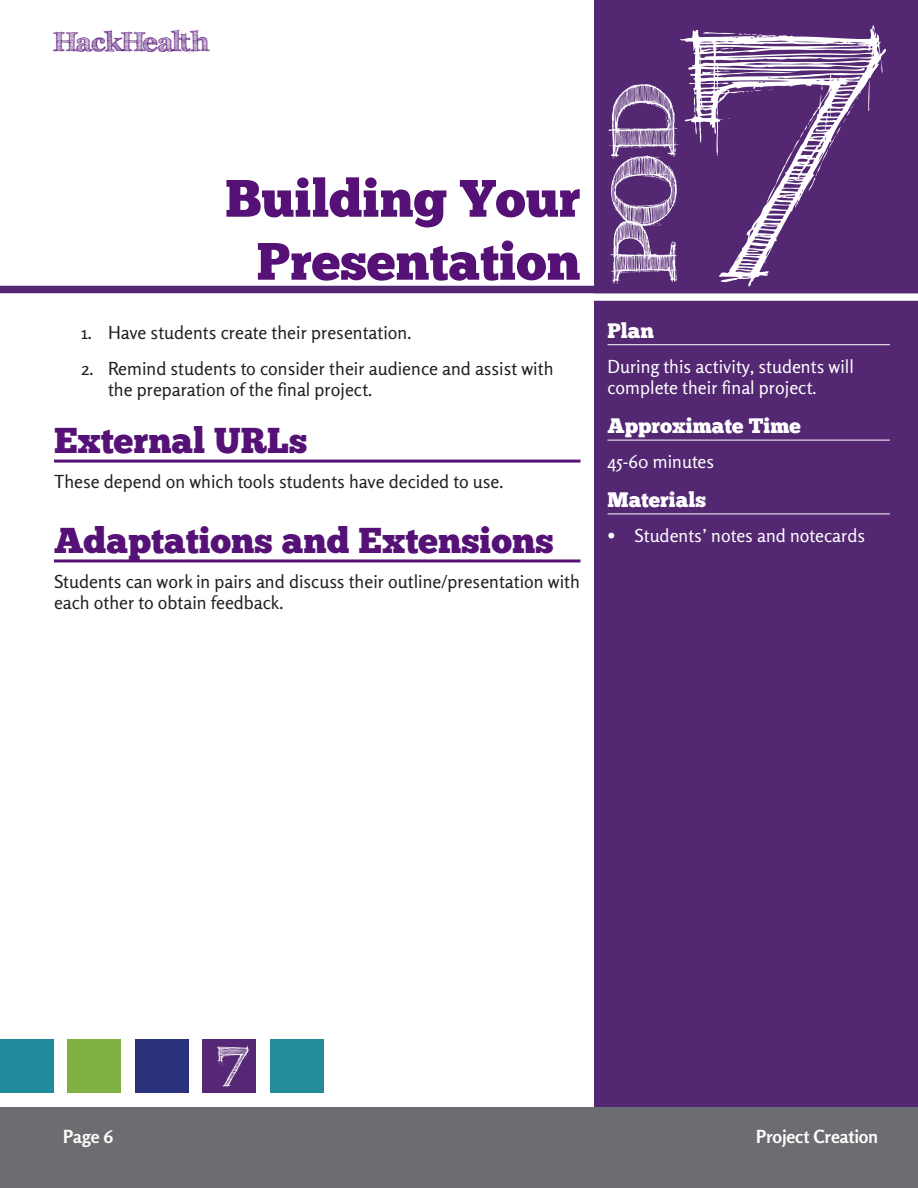
<style>
.page{position:relative;width:918px;height:1188px;background:#fff}
.page>*{position:absolute;margin:0;border:0;box-sizing:border-box;transform-origin:0 0}
.t1{font:700 337.5px "FFF Tusj";color:#fff}
.t2{font:700 90px "FFF Tusj";color:#fff}
.t3{font:700 54px "FFF Tusj";color:#fff}
.Activity_Headline{font:52.5px/63px "Chunk Five";color:#551176;text-align:center}
.Right_Col_Heading_1{font:36px "Chunk Five";color:#551176}
.t4{font:700 27px "FFF Tusj";color:#551176}
.Left_Column_Subhead{font:21px "Chunk Five";color:#fff}
.t5{font:18px/21.6px "Rosario";color:#231f20}
.Left_Column{font:18px/21.6px "Rosario";color:#fff}
.t6{font:700 18px "Rosario";color:#fff}
</style>
<div class="page">
<div style="left:594px;top:0;width:324px;height:1188px;background:#542773"></div>
<div style="left:591px;top:293px;width:327px;height:8px;background:#fff"></div>
<div style="left:0;top:286px;width:918px;height:7px;background:#542773"></div>
<div style="left:0;top:1107px;width:918px;height:81px;background:#6c6d70"></div>
<div style="left:0;top:1039px;width:54px;height:54px;background:#228b9b"></div>
<div style="left:68px;top:1039px;width:54px;height:54px;background:#80b040"></div>
<div style="left:135px;top:1040px;width:54px;height:54px;background:#2a327b"></div>
<div style="left:202px;top:1040px;width:54px;height:54px;background:#552774"></div>
<div style="left:270px;top:1039px;width:54px;height:54px;background:#248b9b"></div>
<hr style="left:608px;top:344px;width:282px;height:1px;background:#fff">
<hr style="left:608px;top:440px;width:282px;height:1px;background:#fff">
<hr style="left:608px;top:514px;width:282px;height:1px;background:#fff">
<hr style="left:54px;top:460px;width:526px;height:3px;background:#551176">
<hr style="left:54px;top:559px;width:526px;height:3px;background:#551176">
<h3 class="t4" style="left:54px;top:25px;width:156px">HackHealth</h3>
<p class="Activity_Headline" style="left:225px;top:167px;width:357px">Building Your<br>Presentation</p>
<p class="t5" style="left:81px;top:322px;width:332px">1. Have students create their presentation.</p>
<p class="t5" style="left:108px;top:357px;width:447px;text-indent:-27px">2. Remind students to consider their audience and assist with the preparation of the final project.</p>
<p class="Right_Col_Heading_1" style="left:54px;top:419px;width:255px">External URLs</p>
<p class="t5" style="left:54px;top:471px;width:451px">These depend on which tools students have decided to use.</p>
<p class="Right_Col_Heading_1" style="left:54px;top:519px;width:501px">Adaptations and Extensions</p>
<p class="t5" style="left:54px;top:571px;width:527px">Students can work in pairs and discuss their outline/presentation with each other to obtain feedback.</p>
<h1 class="t1" style="left:681px;top:-103px;width:198px">7</h1>
<h2 class="t2" style="left:591px;top:284px;width:204px;rotate:-90deg">POD</h2>
<p class="Left_Column_Subhead" style="left:608px;top:318px;width:48px">Plan</p>
<p class="Left_Column" style="left:608px;top:355px;width:248px">During this activity, students will complete their final project.</p>
<p class="Left_Column_Subhead" style="left:608px;top:413px;width:195px">Approximate Time</p>
<p class="Left_Column" style="left:608px;top:451px;width:108px">45-60 minutes</p>
<p class="Left_Column_Subhead" style="left:608px;top:487px;width:100px">Materials</p>
<p class="Left_Column" style="left:608px;top:525px;width:259px">• Students’ notes and notecards</p>
<h3 class="t3" style="left:216px;top:1025px;width:33px">7</h3>
<p class="t6" style="left:63px;top:1126px;width:52px">Page 6</p>
<p class="t6" style="left:756px;top:1126px;width:123px">Project Creation</p>
</div>
